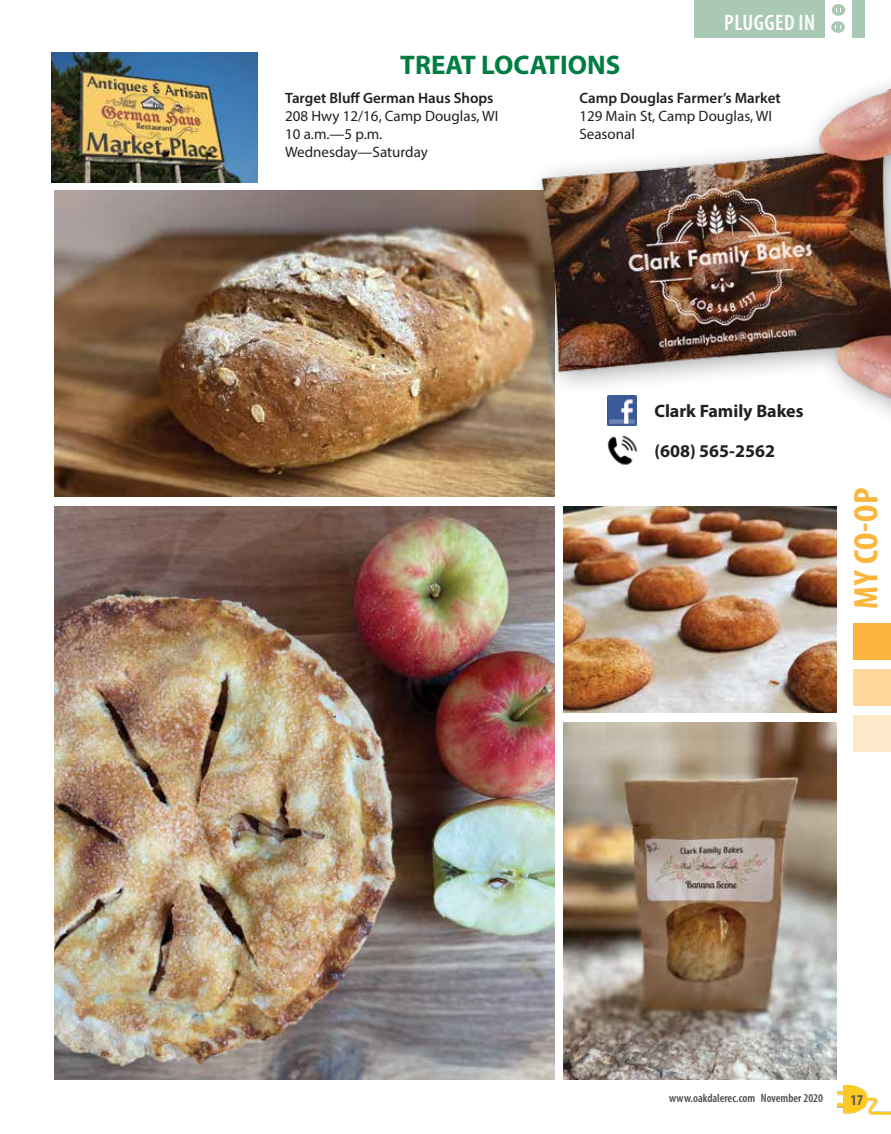
<style>
.page{position:relative;width:891px;height:1134px;background:#fff}
.page>*{position:absolute;margin:0;border:0;box-sizing:border-box;transform-origin:0 0}
.t1{font:700 condensed 34.2px "Myriad Pro";color:#fcb53d;scale:1.05 1}
.t2{font:700 27px "Myriad Pro";color:#007d43}
.t3{font:600 condensed 22.5px "Myriad Pro";letter-spacing:.02em;color:#fff}
.t4{font:700 18px "Myriad Pro";color:#231f20}
.t5{font:15px/18px "Myriad Pro";color:#231f20}
.t6{font:600 15px "Myriad Pro";color:#231f20}
.t7{font:700 condensed 15px "Myriad Pro";color:#58595b}
.t8{font:600 condensed 12px "Myriad Pro";color:#4d4d4f}
</style>
<div class="page">
<div style="left:854px;top:623px;width:37px;height:37px;background:#fcb53d"></div>
<div style="left:854px;top:669px;width:37px;height:37px;background:#ffd79c"></div>
<div style="left:854px;top:715px;width:37px;height:37px;background:#ffe9ca"></div>
<div style="left:694px;top:0;width:170px;height:37px;background:#aac9b4"></div>
<div style="left:825px;top:0;width:27px;height:38px;background:#fff"></div>
<div style="left:832px;top:4px;width:13px;height:12px;background:#aac9b4;border-radius:50%"></div>
<div style="left:831px;top:21px;width:14px;height:12px;background:#aac9b4;border-radius:50%"></div>
<img style="left:838px;top:1085px;width:53px;height:30px">
<img style="left:54px;top:506px;width:501px;height:574px">
<img style="left:563px;top:723px;width:274px;height:357px">
<img style="left:54px;top:190px;width:501px;height:307px">
<img style="left:563px;top:506px;width:274px;height:206px">
<img style="left:52px;top:53px;width:206px;height:130px">
<div style="left:526px;top:72px;width:365px;height:362px;background:#fff"></div>
<img style="left:493px;top:90px;width:398px;height:316px">
<img style="left:607px;top:435px;width:30px;height:30px">
<img style="left:607px;top:396px;width:30px;height:29px">
<h2 class="t2" style="left:400px;top:48px;width:221px">TREAT LOCATIONS</h2>
<h3 class="t3" style="left:724px;top:9px;width:93px">PLUGGED IN</h3>
<p class="t6" style="left:285px;top:88px;width:210px">Target Bluff German Haus Shops</p>
<p class="t5" style="left:285px;top:106px;width:215px">208 Hwy 12/16, Camp Douglas, WI<br>10 a.m.—5 p.m.<br>Wednesday—Saturday</p>
<p class="t6" style="left:579px;top:88px;width:203px">Camp Douglas Farmer’s Market</p>
<p class="t5" style="left:579px;top:106px;width:194px">129 Main St, Camp Douglas, WI<br>Seasonal</p>
<p class="t4" style="left:654px;top:399px;width:151px">Clark Family Bakes</p>
<p class="t4" style="left:654px;top:440px;width:122px">(608) 565-2562</p>
<h1 class="t1" style="left:845px;top:609px;width:117px;rotate:-90deg">MY CO-OP</h1>
<p class="t8" style="left:669px;top:1091px;width:155px">www.oakdalerec.com November 2020</p>
<p class="t7" style="left:850px;top:1090px;width:14px">17</p>
</div>
